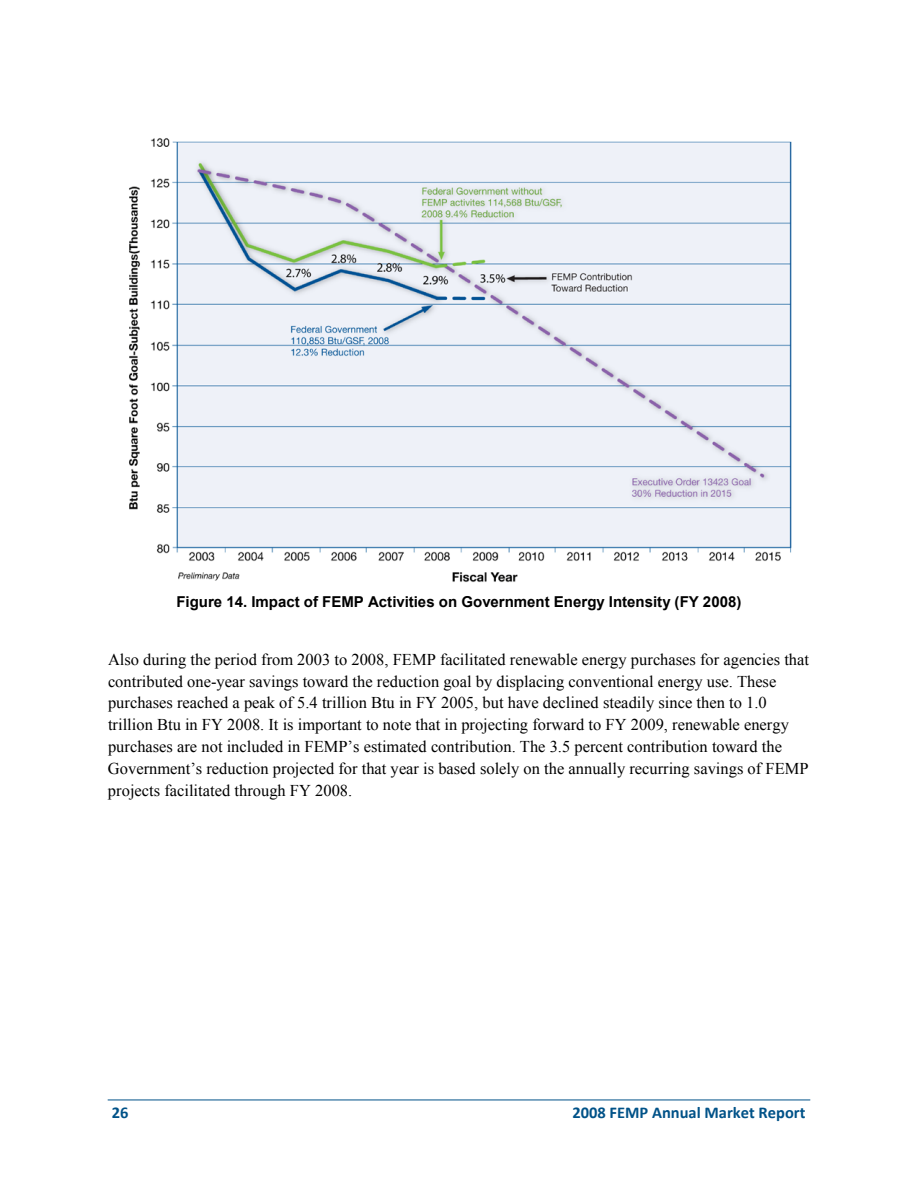
<style>
.page{position:relative;width:918px;height:1188px;background:#fff}
.page>*{position:absolute;margin:0;border:0;box-sizing:border-box;transform-origin:0 0}
.t1{font:16.5px/21.8px "Times New Roman";color:#000}
.t2{font:700 16.5px "Calibri";color:#005288}
.t3{font:700 15px "Arial";color:#000}
</style>
<div class="page">
<hr style="left:108px;top:1100px;width:702px;height:1px;background:#005288">
<img style="left:129px;top:138px;width:663px;height:445px">
<p class="t3" style="left:176px;top:592px;width:567px">Figure 14. Impact of FEMP Activities on Government Energy Intensity (FY 2008)</p>
<p class="t1" style="left:108px;top:648px;width:703px">Also during the period from 2003 to 2008, FEMP facilitated renewable energy purchases for agencies that contributed one-year savings toward the reduction goal by displacing conventional energy use. These purchases reached a peak of 5.4 trillion Btu in FY 2005, but have declined steadily since then to 1.0 trillion Btu in FY 2008. It is important to note that in projecting forward to FY 2009, renewable energy purchases are not included in FEMP’s estimated contribution. The 3.5 percent contribution toward the Government’s reduction projected for that year is based solely on the annually recurring savings of FEMP projects facilitated through FY 2008.</p>
<p class="t2" style="left:112px;top:1102px;width:18px">26</p>
<p class="t2" style="left:572px;top:1102px;width:235px">2008 FEMP Annual Market Report</p>
</div>
